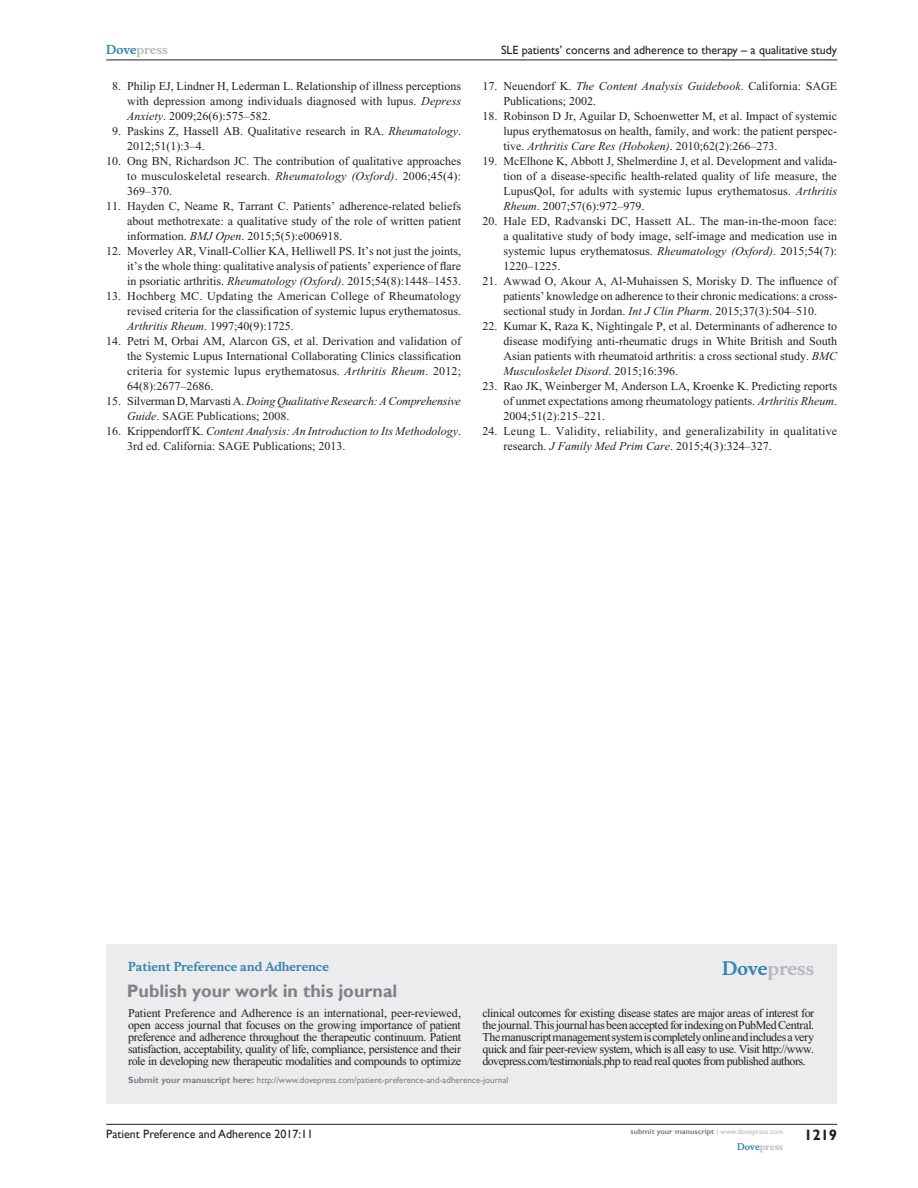
<style>
.page{position:relative;width:918px;height:1188px;background:#fff}
.page>*{position:absolute;margin:0;border:0;box-sizing:border-box;transform-origin:0 0}
.PromBx-H1{font:700 18px "Gill Sans";color:#808285}
.PromBx-Brand{font:700 18px "Musee";color:#b8b9bc}
.t1{font:700 15px "Gill Sans";color:#231f20}
.RefNL2{font:12px/15px "Times New Roman";color:#231f20;text-align:justify}
.PromBx-Tx{font:12px/12px "Times New Roman";letter-spacing:-.045em;color:#231f20;text-align:justify}
.RefNL2-2{font:12px/15px "Times New Roman";letter-spacing:.02em;color:#231f20}
.t2{font:12px "Gill Sans";color:#231f20}
.PromBx-JrnlName{font:700 12px "Musee";color:#3485ae}
.t3{font:700 12px "Musee";color:#b8b9bc}
.PromBx-SubmitMssWebA{font:9px "Gill Sans";color:#808285}
.t4{font:700 9px "Musee";color:#b8b9bc}
.t5{font:700 7.5px "Gill Sans";color:#808285}
.s1{color:#3485ae}
.s2{font-style:italic}
.s3{font-weight:700}
.s4{font-weight:400;color:#b8b9bc}
</style>
<div class="page">
<div style="left:106px;top:944px;width:731px;height:159px;background:#ececee"></div>
<hr style="left:106px;top:1124px;width:731px;height:1px;background:#231f20">
<hr style="left:106px;top:60px;width:731px;height:1px;background:#231f20">
<p class="t3" style="left:106px;top:43px;width:63px"><span class="s1">Dove</span>press</p>
<p class="RefNL2" style="left:127px;top:79px;width:335px;text-indent:-15px">8. Philip EJ, Lindner H, Lederman L. Relationship of illness perceptions with depression among individuals diagnosed with lupus. <span class="s2">Depress Anxiety</span>. 2009;26(6):575–582.</p>
<p class="RefNL2" style="left:127px;top:124px;width:335px;text-indent:-15px">9. Paskins Z, Hassell AB. Qualitative research in RA. <span class="s2">Rheumatology</span>.<br>2012;51(1):3–4.</p>
<p class="RefNL2" style="left:127px;top:154px;width:335px;text-indent:-21px">10. Ong BN, Richardson JC. The contribution of qualitative approaches to musculoskeletal research. <span class="s2">Rheumatology (Oxford)</span>. 2006;45(4):<br>369–370.</p>
<p class="RefNL2" style="left:127px;top:199px;width:335px;text-indent:-21px">11. Hayden C, Neame R, Tarrant C. Patients’ adherence-related beliefs about methotrexate: a qualitative study of the role of written patient information. <span class="s2">BMJ Open</span>. 2015;5(5):e006918.</p>
<p class="RefNL2" style="left:127px;top:244px;width:335px;text-indent:-21px">12. Moverley AR, Vinall-Collier KA, Helliwell PS. It’s not just the joints, it’s the whole thing: qualitative analysis of patients’ experience of flare in psoriatic arthritis. <span class="s2">Rheumatology (Oxford)</span>. 2015;54(8):1448–1453.</p>
<p class="RefNL2" style="left:127px;top:289px;width:336px;text-indent:-21px">13. Hochberg MC. Updating the American College of Rheumatology revised criteria for the classification of systemic lupus erythematosus.<br><span class="s2">Arthritis Rheum</span>. 1997;40(9):1725.</p>
<p class="RefNL2" style="left:127px;top:334px;width:335px;text-indent:-21px">14. Petri M, Orbai AM, Alarcon GS, et al. Derivation and validation of the Systemic Lupus International Collaborating Clinics classification criteria for systemic lupus erythematosus. <span class="s2">Arthritis Rheum</span>. 2012; 64(8):2677–2686.</p>
<p class="RefNL2" style="left:127px;top:394px;width:335px;text-indent:-21px">15. Silverman D, Marvasti A. <span class="s2">Doing Qualitative Research: A Comprehensive<br>Guide</span>. SAGE Publications; 2008.</p>
<p class="RefNL2" style="left:127px;top:424px;width:335px;text-indent:-21px">16. Krippendorff K. <span class="s2">Content Analysis: An Introduction to Its Methodology</span>.<br>3rd ed. California: SAGE Publications; 2013.</p>
<p class="t2" style="left:501px;top:43px;width:7px">SLE</p>
<p class="t2" style="left:522px;top:43px;width:317px">patients’ concerns and adherence to therapy – a qualitative study</p>
<p class="RefNL2" style="left:503px;top:79px;width:335px;text-indent:-21px">17. Neuendorf K. <span class="s2">The Content Analysis Guidebook</span>. California: SAGE<br>Publications; 2002.</p>
<p class="RefNL2" style="left:503px;top:109px;width:335px;text-indent:-21px">18. Robinson D Jr, Aguilar D, Schoenwetter M, et al. Impact of systemic lupus erythematosus on health, family, and work: the patient perspec&shy;tive. <span class="s2">Arthritis Care Res (Hoboken)</span>. 2010;62(2):266–273.</p>
<p class="RefNL2" style="left:503px;top:154px;width:335px;text-indent:-21px">19. McElhone K, Abbott J, Shelmerdine J, et al. Development and valida&shy;tion of a disease-specific health-related quality of life measure, the LupusQol, for adults with systemic lupus erythematosus. <span class="s2">Arthritis Rheum</span>. 2007;57(6):972–979.</p>
<p class="RefNL2" style="left:503px;top:214px;width:335px;text-indent:-21px">20. Hale ED, Radvanski DC, Hassett AL. The man-in-the-moon face: a qualitative study of body image, self-image and medication use in systemic lupus erythematosus. <span class="s2">Rheumatology (Oxford)</span>. 2015;54(7):<br>1220–1225.</p>
<p class="RefNL2" style="left:503px;top:274px;width:336px;text-indent:-21px">21. Awwad O, Akour A, Al-Muhaissen S, Morisky D. The influence of patients’ knowledge on adherence to their chronic medications: a cross&shy;sectional study in Jordan. <span class="s2">Int J Clin Pharm</span>. 2015;37(3):504–510.</p>
<p class="RefNL2" style="left:503px;top:319px;width:335px;text-indent:-21px">22. Kumar K, Raza K, Nightingale P, et al. Determinants of adherence to disease modifying anti-rheumatic drugs in White British and South Asian patients with rheumatoid arthritis: a cross sectional study. <span class="s2">BMC Musculoskelet Disord</span>. 2015;16:396.</p>
<p class="RefNL2" style="left:503px;top:379px;width:335px;text-indent:-21px">23. Rao JK, Weinberger M, Anderson LA, Kroenke K. Predicting reports of unmet expectations among rheumatology patients. <span class="s2">Arthritis Rheum</span>.<br>2004;51(2):215–221.</p>
<p class="RefNL2-2" style="left:503px;top:424px;width:335px;text-indent:-21px">24. Leung L. Validity, reliability, and generalizability in qualitative research. <span class="s2">J Family Med Prim Care</span>. 2015;4(3):324–327.</p>
<p class="PromBx-JrnlName" style="left:128px;top:959px;width:202px">Patient Preference and Adherence</p>
<p class="PromBx-H1" style="left:127px;top:980px;width:272px">Publish your work in this journal</p>
<p class="PromBx-Brand" style="left:722px;top:958px;width:94px"><span class="s1">Dove</span>press</p>
<p class="PromBx-Tx" style="left:128px;top:1007px;width:334px">Patient Preference and Adherence is an international, peer-reviewed, open access journal that focuses on the growing importance of patient preference and adherence throughout the therapeutic continuum. Patient satisfaction, acceptability, quality of life, compliance, persistence and their role in developing new therapeutic modalities and compounds to optimize</p>
<p class="PromBx-Tx" style="left:482px;top:1007px;width:333px">clinical outcomes for existing disease states are major areas of interest for the journal. This journal has been accepted for indexing on PubMed Central.<br>The manuscript management system is completely online and includes a very quick and fair peer-review system, which is all easy to use. Visit http://www. dovepress.com/testimonials.php to read real quotes from published authors.</p>
<p class="PromBx-SubmitMssWebA" style="left:128px;top:1075px;width:382px"><span class="s3">Submit your manuscript here:</span> http://www.dovepress.com/patient-preference-and-adherence-journal</p>
<p class="t2" style="left:106px;top:1127px;width:209px">Patient Preference and Adherence 2017:11</p>
<p class="t5" style="left:631px;top:1127px;width:154px">submit your manuscript <span class="s4">| www.dovepress.com</span></p>
<p class="t4" style="left:737px;top:1141px;width:48px"><span class="s1">Dove</span>press</p>
<p class="t1" style="left:804px;top:1126px;width:35px">1219</p>
</div>
